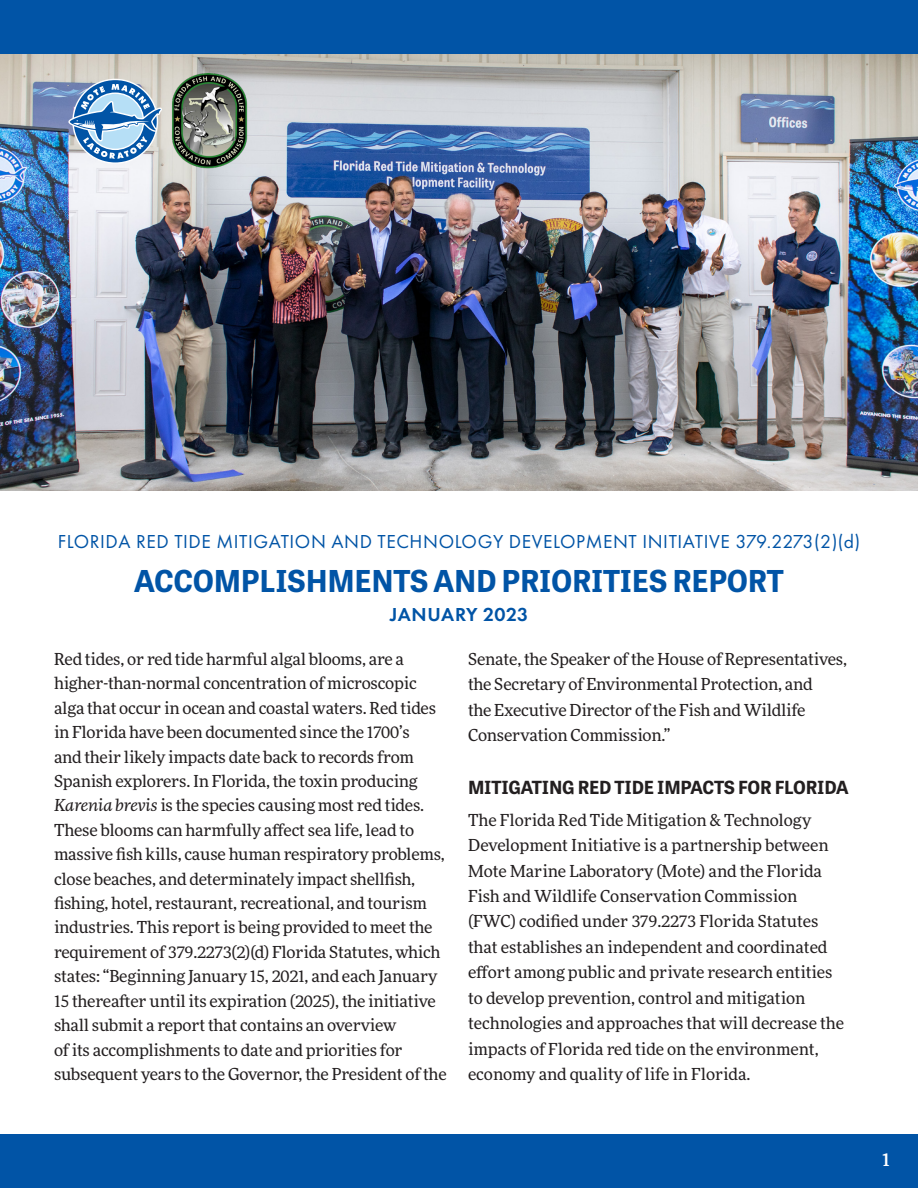
<style>
.page{position:relative;width:918px;height:1188px;background:#fff}
.page>*{position:absolute;margin:0;border:0;box-sizing:border-box;transform-origin:0 0}
.t1{font:700 30px "Tablet Gothic";letter-spacing:-.01em;color:#0154a6}
.t2{font:19.5px "Futura PT";letter-spacing:.03em;color:#0154a6}
.t3{font:600 19.5px "Futura PT";letter-spacing:.025em;color:#0154a6}
.t4{font:700 18px "Tablet Gothic";letter-spacing:-.01em;color:#231f20}
.t5{font:500 18px "More Pro";color:#fff}
.t6{font:16.5px/24.5px "More Pro";letter-spacing:-.01em;color:#231f20}
.s1{font-style:italic}
</style>
<div class="page">
<div style="left:0;top:1134px;width:918px;height:54px;background:#0154a6"></div>
<div style="left:0;top:0;width:918px;height:54px;background:#0154a6"></div>
<img style="left:0;top:54px;width:918px;height:436px">
<svg style="left:68px;top:79px;width:94px;height:85px"></svg>
<img style="left:169px;top:73px;width:81px;height:98px">
<p class="t2" style="left:58px;top:530px;width:804px">FLORIDA RED TIDE MITIGATION AND TECHNOLOGY DEVELOPMENT INITIATIVE 379.2273(2)(d)</p>
<p class="t1" style="left:134px;top:560px;width:651px">ACCOMPLISHMENTS AND PRIORITIES REPORT</p>
<p class="t3" style="left:390px;top:602px;width:140px">JANUARY 2023</p>
<p class="t6" style="left:54px;top:646px;width:394px">Red tides, or red tide harmful algal blooms, are a higher-than-normal concentration of microscopic alga that occur in ocean and coastal waters. Red tides in Florida have been documented since the 1700’s<br>and their likely impacts date back to records from Spanish explorers. In Florida, the toxin producing <span class="s1">Karenia brevis</span> is the species causing most red tides.<br>These blooms can harmfully affect sea life, lead to massive fish kills, cause human respiratory problems, close beaches, and determinately impact shellfish, fishing, hotel, restaurant, recreational, and tourism industries. This report is being provided to meet the requirement of 379.2273(2)(d) Florida Statutes, which states: “Beginning January 15, 2021, and each January 15 thereafter until its expiration (2025), the initiative shall submit a report that contains an overview<br>of its accomplishments to date and priorities for subsequent years to the Governor, the President of the</p>
<p class="t6" style="left:468px;top:646px;width:381px;line-height:25.3px">Senate, the Speaker of the House of Representatives, the Secretary of Environmental Protection, and<br>the Executive Director of the Fish and Wildlife Conservation Commission.”</p>
<p class="t4" style="left:468px;top:774px;width:382px">MITIGATING RED TIDE IMPACTS FOR FLORIDA</p>
<p class="t6" style="left:468px;top:806px;width:378px;line-height:25.3px">The Florida Red Tide Mitigation &amp; Technology Development Initiative is a partnership between Mote Marine Laboratory (Mote) and the Florida Fish and Wildlife Conservation Commission (FWC) codified under 379.2273 Florida Statutes that establishes an independent and coordinated effort among public and private research entities to develop prevention, control and mitigation technologies and approaches that will decrease the impacts of Florida red tide on the environment, economy and quality of life in Florida.</p>
<p class="t5" style="left:882px;top:1147px;width:9px">1</p>
</div>
